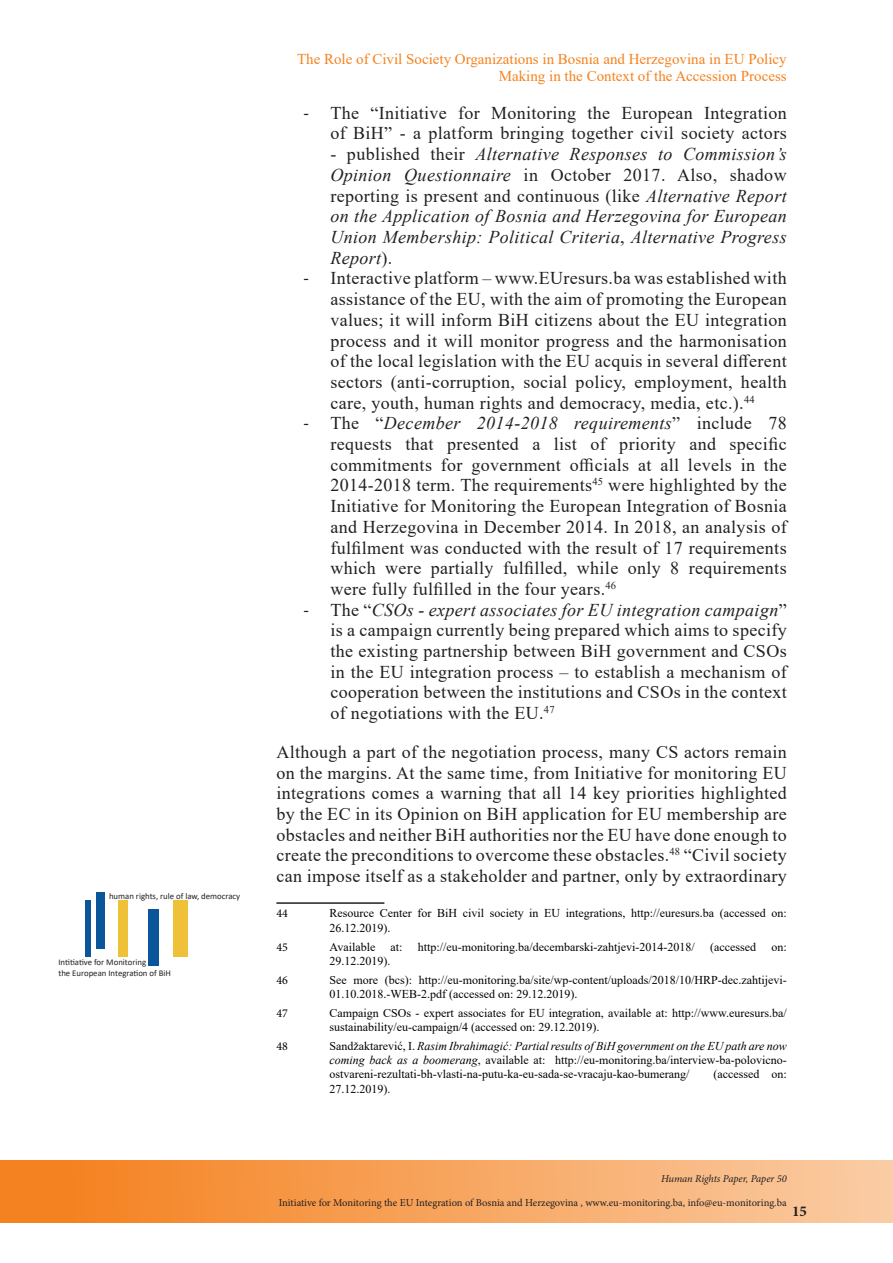
<style>
.page{position:relative;width:893px;height:1263px;background:#fff}
.page>*{position:absolute;margin:0;border:0;box-sizing:border-box;transform-origin:0 0}
.t1{font:18px/20.7px "Times New Roman";letter-spacing:.02em;color:#231f20;text-align:justify}
.t2{font:italic 18px/20.7px "Times New Roman";letter-spacing:.02em;color:#231f20;text-align:justify}
.t3{font:15px/17.2px "Times New Roman";color:#f58220;text-align:right}
.t4{font:700 15px "Minion Pro";color:#231f20}
.fus-nota{font:12px/14.4px "Times New Roman";color:#000}
.fus-nota-2{font:12px "Minion Pro";color:#000}
.t5{font:10.5px "Minion Pro";color:#231f20}
.t6{font:italic 10.5px "Minion Pro";letter-spacing:-.01em;color:#231f20}
.t7{font:8.7px/10.5px "Calibri";color:#231f20}
.s1{font-family:"Calibri"}
.s2{font-style:normal}
.s3{font-style:italic}
</style>
<div class="page">
<div style="left:0;top:1160px;width:893px;height:62px;background:linear-gradient(to right,#f47d17,#facca5)"></div>
<div style="left:85px;top:900px;width:5px;height:57px;background:#0b569a"></div>
<div style="left:97px;top:892px;width:8px;height:57px;background:#0b569a"></div>
<div style="left:148px;top:909px;width:11px;height:56px;background:#0b569a"></div>
<div style="left:119px;top:900px;width:9px;height:57px;background:#efc139"></div>
<div style="left:174px;top:900px;width:14px;height:57px;background:#efc139"></div>
<hr style="left:276px;top:902px;width:108px;height:2px;background:#231f20">
<p class="t7" style="left:109px;top:890px;width:133px">human rights, rule of law, democracy</p>
<p class="t7" style="left:58px;top:957px;width:114px">Intitiative for Monitoring<br>the European Integration of BiH</p>
<p class="t3" style="left:297px;top:50px;width:491px">The Role of Civil Society Organizations in Bosnia and Herzegovina in EU Policy<br>Making in the Context of the Accession Process</p>
<p class="t1" style="left:303px;top:102px;width:485px;text-align:right"><span class="s1">-</span> The “Initiative for Monitoring the European Integration of BiH” - a platform bringing together civil society actors</p>
<p class="t2" style="left:330px;top:143px;width:458px"><span class="s2">- published their</span> Alternative Responses to Commission’s Opinion Questionnaire <span class="s2">in October 2017. Also, shadow reporting is present and continuous (like</span> Alternative Report on the Application of Bosnia and Herzegovina for European Union Membership: Political Criteria<span class="s2">,</span> Alternative Progress Report<span class="s2">).</span></p>
<p class="t1" style="left:330px;top:267px;width:458px;text-indent:-27px"><span class="s1">-</span> Interactive platform – www.EUresurs.ba was established with assistance of the EU, with the aim of promoting the European values; it will inform BiH citizens about the EU integration process and it will monitor progress and the harmonisation of the local legislation with the EU acquis in several different sectors (anti-corruption, social policy, employment, health care, youth, human rights and democracy, media, etc.).<sup>44</sup></p>
<p class="t1" style="left:330px;top:412px;width:458px;text-indent:-27px"><span class="s1">-</span> The “<span class="s3">December 2014-2018 requirements</span>” include 78 requests that presented a list of priority and specific commitments for government officials at all levels in the 2014-2018 term. The requirements<sup>45</sup> were highlighted by the Initiative for Monitoring the European Integration of Bosnia and Herzegovina in December 2014. In 2018, an analysis of fulfilment was conducted with the result of 17 requirements which were partially fulfilled, while only 8 requirements were fully fulfilled in the four years.<sup>46</sup></p>
<p class="t1" style="left:330px;top:599px;width:458px;text-indent:-27px"><span class="s1">-</span> The “<span class="s3">CSOs - expert associates for EU integration campaign</span>” is a campaign currently being prepared which aims to specify the existing partnership between BiH government and CSOs in the EU integration process – to establish a mechanism of cooperation between the institutions and CSOs in the context of negotiations with the EU.<sup>47</sup></p>
<p class="t1" style="left:276px;top:741px;width:512px">Although a part of the negotiation process, many CS actors remain on the margins. At the same time, from Initiative for monitoring EU integrations comes a warning that all 14 key priorities highlighted by the EC in its Opinion on BiH application for EU membership are obstacles and neither BiH authorities nor the EU have done enough to create the preconditions to overcome these obstacles.<sup>48</sup> “Civil society can impose itself as a stakeholder and partner, only by extraordinary</p>
<p class="fus-nota-2" style="left:276px;top:905px;width:13px">44</p>
<p class="fus-nota" style="left:330px;top:906px;width:459px">Resource Center for BiH civil society in EU integrations, http://euresurs.ba (accessed on:<br>26.12.2019).</p>
<p class="fus-nota-2" style="left:276px;top:939px;width:13px">45</p>
<p class="fus-nota" style="left:330px;top:939px;width:47px">Available</p>
<p class="fus-nota" style="left:391px;top:939px;width:13px">at:</p>
<p class="fus-nota" style="left:418px;top:939px;width:278px">http://eu-monitoring.ba/decembarski-zahtjevi-2014-2018/</p>
<p class="fus-nota" style="left:710px;top:939px;width:47px">(accessed</p>
<p class="fus-nota" style="left:771px;top:939px;width:17px">on:</p>
<p class="fus-nota" style="left:330px;top:953px;width:62px">29.12.2019).</p>
<p class="fus-nota-2" style="left:276px;top:972px;width:13px">46</p>
<p class="fus-nota" style="left:330px;top:972px;width:459px">See more (bcs): http://eu-monitoring.ba/site/wp-content/uploads/2018/10/HRP-dec.zahtijevi-<br>01.10.2018.-WEB-2.pdf (accessed on: 29.12.2019).</p>
<p class="fus-nota-2" style="left:276px;top:1005px;width:13px">47</p>
<p class="fus-nota" style="left:330px;top:1005px;width:459px">Campaign CSOs - expert associates for EU integration, available at: http://www.euresurs.ba/ sustainability/eu-campaign/4 (accessed on: 29.12.2019).</p>
<p class="fus-nota-2" style="left:276px;top:1038px;width:13px">48</p>
<p class="fus-nota" style="left:330px;top:1038px;width:459px;text-align:justify">Sandžaktarević, I. <span class="s3">Rasim Ibrahimagić: Partial results of BiH government on the EU path are now coming back as a boomerang</span>, available at: http://eu-monitoring.ba/interview-ba-polovicno&shy;ostvareni-rezultati-bh-vlasti-na-putu-ka-eu-sada-se-vracaju-kao-bumerang/</p>
<p class="fus-nota" style="left:713px;top:1067px;width:75px">(accessed on:</p>
<p class="fus-nota" style="left:330px;top:1081px;width:62px">27.12.2019).</p>
<p class="t6" style="left:661px;top:1171px;width:127px">Human Rights Paper, Paper 50</p>
<p class="t5" style="left:279px;top:1195px;width:509px">Initiative for Monitoring the EU Integration of Bosnia and Herzegovina , www.eu-monitoring.ba, info@eu-monitoring.ba</p>
<p class="t4" style="left:792px;top:1200px;width:16px">15</p>
</div>
